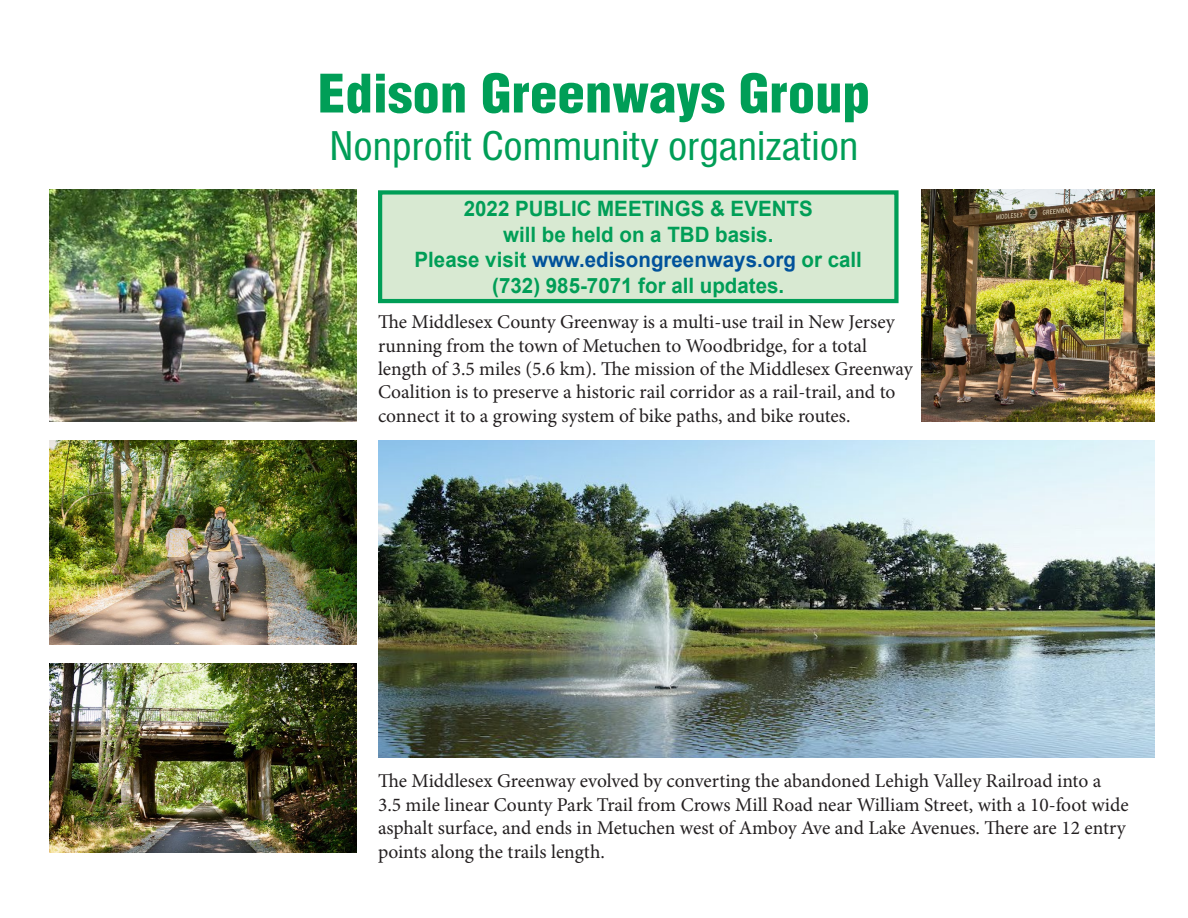
<style>
.page{position:relative;width:1188px;height:918px;background:#fff}
.page>*{position:absolute;margin:0;border:0;box-sizing:border-box;transform-origin:0 0}
.t1{font:900 condensed 51.75px "Helvetica";color:#009e57;scale:1.06 1}
.t2{font:condensed 43.35px "Helvetica";color:#009e57;scale:1.06 1}
.t3{font:700 21.15px/25.3px "Arial";color:#009e57;text-align:center}
.t4{font:19.5px/23.4px "Minion Pro";color:#231f20}
.s1{color:#01529b}
</style>
<div class="page">
<img style="left:378px;top:440px;width:776px;height:318px">
<div style="left:380px;top:192px;width:516px;height:109px;background:#d8e9d2"></div>
<div style="left:378px;top:190px;width:521px;height:113px;border:4px solid #009e57"></div>
<img style="left:922px;top:189px;width:232px;height:232px">
<img style="left:50px;top:664px;width:306px;height:188px">
<img style="left:50px;top:440px;width:306px;height:205px">
<img style="left:50px;top:190px;width:306px;height:231px">
<p class="t1" style="left:318px;top:61px;width:523px">Edison Greenways Group</p>
<p class="t2" style="left:329px;top:117px;width:501px">Nonprofit Community organization</p>
<p class="t3" style="left:464px;top:197px;width:350px">2022 PUBLIC MEETINGS &amp; EVENTS will be held on a TBD basis.</p>
<p class="t3" style="left:415px;top:248px;width:449px">Please visit <span class="s1">www.edisongreenways.org</span> or call (732) 985-7071 for all updates.</p>
<p class="t4" style="left:378px;top:310px;width:536px">The Middlesex County Greenway is a multi-use trail in New Jersey running from the town of Metuchen to Woodbridge, for a total length of 3.5 miles (5.6 km). The mission of the Middlesex Greenway Coalition is to preserve a historic rail corridor as a rail-trail, and to connect it to a growing system of bike paths, and bike routes.</p>
<p class="t4" style="left:378px;top:770px;width:752px">The Middlesex Greenway evolved by converting the abandoned Lehigh Valley Railroad into a 3.5 mile linear County Park Trail from Crows Mill Road near William Street, with a 10-foot wide asphalt surface, and ends in Metuchen west of Amboy Ave and Lake Avenues. There are 12 entry points along the trails length.</p>
</div>
